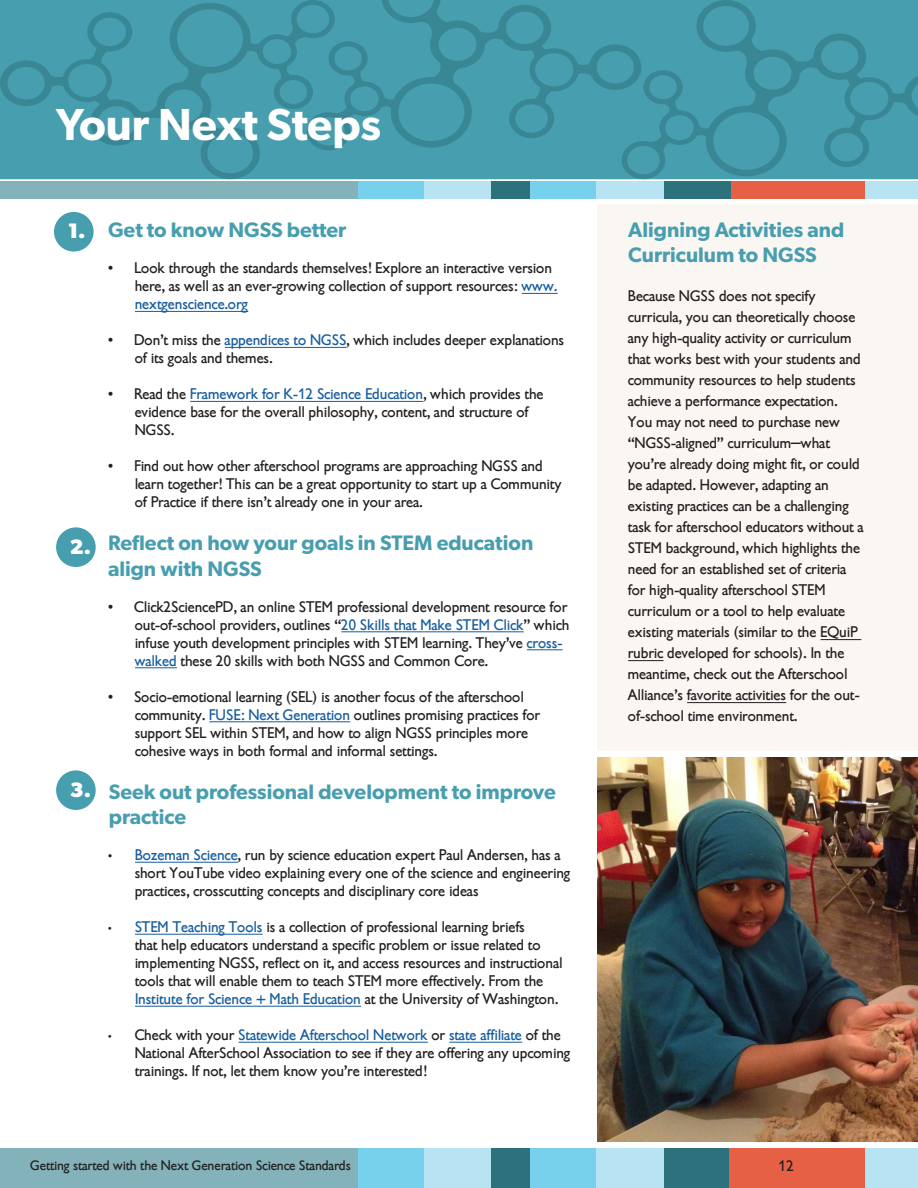
<style>
.page{position:relative;width:918px;height:1188px;background:#fff}
.page>*{position:absolute;margin:0;border:0;box-sizing:border-box;transform-origin:0 0}
.SectionHeader{font:600 45px "Gibson";color:#fff}
.Body_text{font:600 21px/25.2px "Gibson";color:#479eaf}
.t1{font:700 21px "Gibson";color:#fff}
.Body_text-2{font:15px/18px "Gibson";color:#231f20}
.t2{font:13.5px "Gibson";color:#231f20}
.s1{color:#175d9e}
.s2{font-size:12px}
.s3{font-size:10.5px}
</style>
<div class="page">
<div style="left:0;top:0;width:918px;height:179px;background:#479eaf"></div>
<div style="left:0;top:181px;width:358px;height:18px;background:#83b2bb"></div>
<div style="left:358px;top:181px;width:68px;height:18px;background:#78d1ec"></div>
<div style="left:424px;top:181px;width:67px;height:18px;background:#b7e3f3"></div>
<div style="left:491px;top:181px;width:68px;height:18px;background:#2c717b"></div>
<div style="left:531px;top:181px;width:67px;height:18px;background:#78d1ec"></div>
<div style="left:596px;top:181px;width:68px;height:18px;background:#b7e3f3"></div>
<div style="left:664px;top:181px;width:68px;height:18px;background:#2c717b"></div>
<div style="left:732px;top:181px;width:135px;height:18px;background:#e56044"></div>
<div style="left:865px;top:181px;width:53px;height:18px;background:#b7e3f3"></div>
<div style="left:0;top:1148px;width:358px;height:40px;background:#83b2bb"></div>
<div style="left:358px;top:1148px;width:68px;height:40px;background:#78d1ec"></div>
<div style="left:424px;top:1148px;width:67px;height:40px;background:#b7e3f3"></div>
<div style="left:491px;top:1148px;width:68px;height:40px;background:#2c717b"></div>
<div style="left:531px;top:1148px;width:67px;height:40px;background:#78d1ec"></div>
<div style="left:596px;top:1148px;width:68px;height:40px;background:#b7e3f3"></div>
<div style="left:664px;top:1148px;width:68px;height:40px;background:#2c717b"></div>
<div style="left:729px;top:1148px;width:138px;height:40px;background:#e56044"></div>
<div style="left:865px;top:1148px;width:53px;height:40px;background:#b7e3f3"></div>
<svg style="left:0;top:1px;width:330px;height:178px"></svg>
<svg style="left:307px;top:0;width:315px;height:150px"></svg>
<svg style="left:622px;top:0;width:296px;height:179px"></svg>
<hr style="left:522px;top:293px;width:36px;height:1px;background:#175d9e">
<hr style="left:135px;top:311px;width:113px;height:1px;background:#175d9e">
<hr style="left:225px;top:347px;width:122px;height:1px;background:#175d9e">
<hr style="left:190px;top:401px;width:233px;height:1px;background:#175d9e">
<hr style="left:341px;top:632px;width:183px;height:1px;background:#175d9e">
<hr style="left:527px;top:650px;width:36px;height:1px;background:#175d9e">
<hr style="left:135px;top:668px;width:42px;height:1px;background:#175d9e">
<hr style="left:209px;top:722px;width:141px;height:1px;background:#175d9e">
<hr style="left:135px;top:862px;width:103px;height:1px;background:#175d9e">
<hr style="left:135px;top:934px;width:128px;height:1px;background:#175d9e">
<hr style="left:135px;top:1006px;width:226px;height:1px;background:#175d9e">
<hr style="left:239px;top:1042px;width:189px;height:1px;background:#175d9e">
<hr style="left:449px;top:1042px;width:73px;height:1px;background:#175d9e">
<div style="left:54px;top:212px;width:40px;height:40px;background:#479eaf;border-radius:50%"></div>
<div style="left:56px;top:527px;width:40px;height:40px;background:#479eaf;border-radius:50%"></div>
<div style="left:56px;top:770px;width:40px;height:40px;background:#479eaf;border-radius:50%"></div>
<div style="left:598px;top:204px;width:320px;height:547px;background:#faf6f2"></div>
<hr style="left:821px;top:639px;width:40px;height:1px;background:#231f20">
<hr style="left:628px;top:660px;width:36px;height:1px;background:#231f20">
<hr style="left:687px;top:702px;width:99px;height:1px;background:#231f20">
<img style="left:598px;top:758px;width:320px;height:383px">
<p class="SectionHeader" style="left:56px;top:98px;width:326px">Your Next Steps</p>
<p class="t1" style="left:68px;top:218px;width:19px">1.</p>
<p class="t1" style="left:70px;top:534px;width:23px">2.</p>
<p class="t1" style="left:70px;top:777px;width:23px">3.</p>
<p class="Body_text" style="left:108px;top:217px;width:240px">Get to know NGSS better</p>
<p class="Body_text-2" style="left:135px;top:259px;width:424px;text-indent:-27px">• Look through the standards themselves! Explore an interactive version here, as well as an ever-growing collection of support resources: <span class="s1">www. nextgenscience.org</span></p>
<p class="Body_text-2" style="left:135px;top:331px;width:431px;text-indent:-27px">• Don’t miss the <span class="s1">appendices to NGSS</span>, which includes deeper explanations of its goals and themes.</p>
<p class="Body_text-2" style="left:135px;top:385px;width:410px;text-indent:-27px">• Read the <span class="s1">Framework for K-12 Science Education</span>, which provides the evidence base for the overall philosophy, content, and structure of<br>NGSS.</p>
<p class="Body_text-2" style="left:135px;top:457px;width:428px;text-indent:-27px">• Find out how other afterschool programs are approaching NGSS and learn together! This can be a great opportunity to start up a Community of Practice if there isn’t already one in your area.</p>
<p class="Body_text" style="left:108px;top:530px;width:427px">Reflect on how your goals in STEM education align with NGSS</p>
<p class="Body_text-2" style="left:135px;top:598px;width:436px;text-indent:-27px">• Click2SciencePD, an online STEM professional development resource for out-of-school providers, outlines “<span class="s1">20 Skills that Make STEM Click</span>” which infuse youth development principles with STEM learning. They’ve <span class="s1">cross&shy;walked</span> these 20 skills with both NGSS and Common Core.</p>
<p class="Body_text-2" style="left:135px;top:688px;width:407px;text-indent:-27px">• Socio-emotional learning (SEL) is another focus of the afterschool community. <span class="s1">FUSE: Next Generation</span> outlines promising practices for support SEL within STEM, and how to align NGSS principles more cohesive ways in both formal and informal settings.</p>
<p class="Body_text" style="left:109px;top:778px;width:448px">Seek out professional development to improve practice</p>
<p class="Body_text-2" style="left:135px;top:846px;width:437px;text-indent:-27px"><span class="s2">•</span> <span class="s1">Bozeman Science</span>, run by science education expert Paul Andersen, has a short YouTube video explaining every one of the science and engineering practices, crosscutting concepts and disciplinary core ideas</p>
<p class="Body_text-2" style="left:135px;top:918px;width:429px;text-indent:-27px"><span class="s3">•</span> <span class="s1">STEM Teaching Tools</span> is a collection of professional learning briefs<br>that help educators understand a specific problem or issue related to implementing NGSS, reflect on it, and access resources and instructional tools that will enable them to teach STEM more effectively. From the <span class="s1">Institute for Science + Math Education</span> at the University of Washington.</p>
<p class="Body_text-2" style="left:135px;top:1026px;width:437px;text-indent:-27px"><span class="s3">•</span> Check with your <span class="s1">Statewide Afterschool Network</span> or <span class="s1">state affiliate</span> of the<br>National AfterSchool Association to see if they are offering any upcoming trainings. If not, let them know you’re interested!</p>
<p class="Body_text" style="left:628px;top:217px;width:218px">Aligning Activities and<br>Curriculum to NGSS</p>
<p class="Body_text-2" style="left:628px;top:286px;width:237px;line-height:21px">Because NGSS does not specify curricula, you can theoretically choose any high-quality activity or curriculum that works best with your students and community resources to help students achieve a performance expectation.<br>You may not need to purchase new “NGSS-aligned” curriculum—what you’re already doing might fit, or could be adapted. However, adapting an existing practices can be a challenging task for afterschool educators without a STEM background, which highlights the need for an established set of criteria for high-quality afterschool STEM curriculum or a tool to help evaluate existing materials (similar to the EQuiP rubric developed for schools). In the meantime, check out the Afterschool Alliance’s favorite activities for the out&shy;of-school time environment.</p>
<p class="t2" style="left:31px;top:1158px;width:322px">Getting started with the Next Generation Science Standards</p>
<p class="Body_text-2" style="left:779px;top:1158px;width:17px">12</p>
</div>
